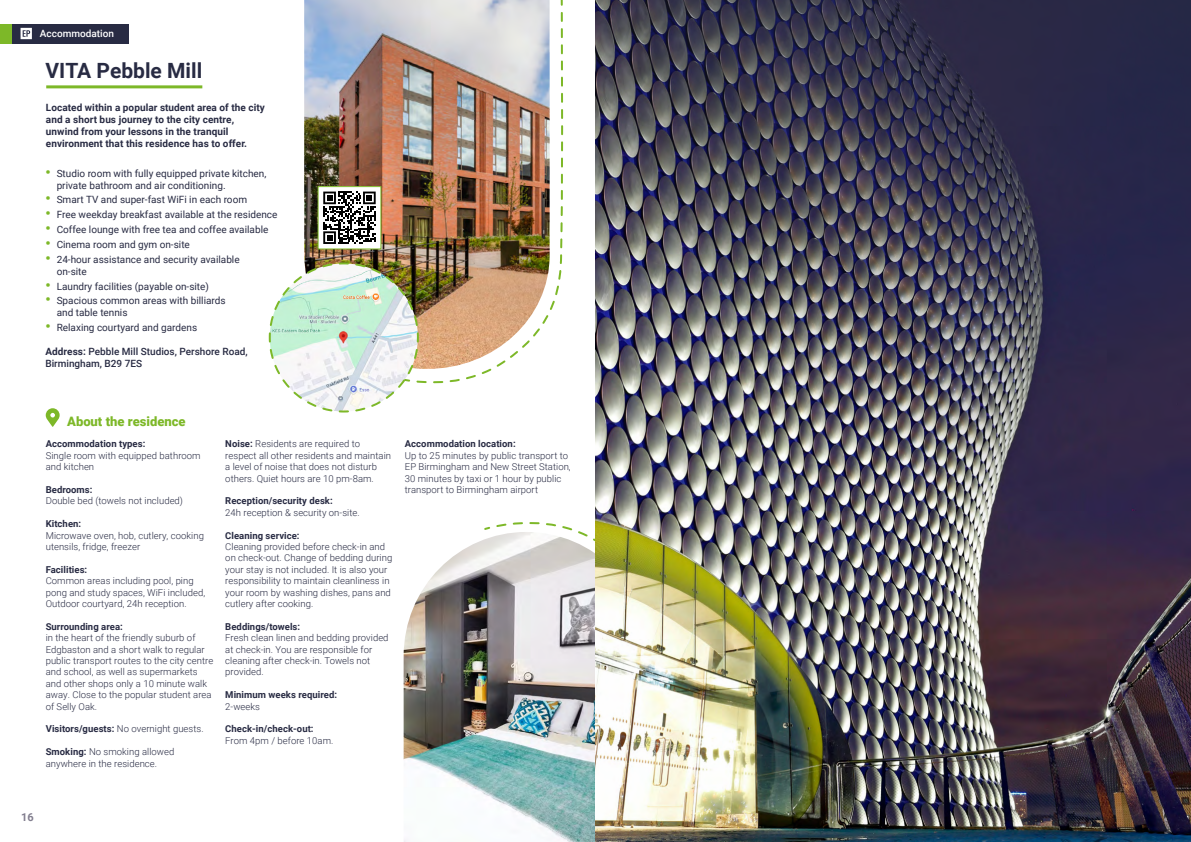
<style>
.page{position:relative;width:1191px;height:842px;background:#fff}
.page>*{position:absolute;margin:0;border:0;box-sizing:border-box;transform-origin:0 0}
.t1{font:700 21px "Roboto";color:#282b43}
.t2{font:900 13px "Roboto";color:#7db828}
.t3{font:700 11px "Roboto";color:#827e8f}
.t4{font:10px/12px "Roboto";color:#282b43}
.t5{font:700 10px/12px "Roboto";letter-spacing:.005em;color:#282b43}
.t6{font:500 10px/12px "Roboto";color:#282b43}
.t7{font:500 10px "Roboto";color:#fff}
.t8{font:300 9.5px/11.4px "Roboto";letter-spacing:.005em;color:#282b43}
.t9{font:700 9.5px "Roboto";letter-spacing:.005em;color:#282b43}
.s1{font-weight:900;font-size:14px;color:#7db828}
.s2{font-weight:700}
</style>
<div class="page">
<svg style="left:549px;top:0;width:14px;height:310px"></svg>
<img style="left:304px;top:0;width:245px;height:367px">
<div style="left:11px;top:24px;width:118px;height:19px;background:#282b43"></div>
<div style="left:0;top:24px;width:11px;height:19px;background:#7db828"></div>
<svg style="left:21px;top:28px;width:11px;height:11px"></svg>
<svg style="left:498px;top:522px;width:58px;height:3px"></svg>
<img style="left:403px;top:532px;width:192px;height:310px">
<hr style="left:46px;top:85px;width:156px;height:3px;background:#7db828">
<svg style="left:46px;top:408px;width:14px;height:19px"></svg>
<img style="left:268px;top:261px;width:225px;height:152px">
<div style="left:320px;top:188px;width:59px;height:60px;background:#fff"></div>
<svg style="left:323px;top:192px;width:53px;height:52px"></svg>
<div style="left:317px;top:186px;width:64px;height:63px;border:1px solid #7db828"></div>
<img style="left:595px;top:0;width:596px;height:842px">
<p class="t7" style="left:40px;top:26px;width:76px">Accommodation</p>
<h1 class="t1" style="left:46px;top:56px;width:158px">VITA Pebble Mill</h1>
<p class="t5" style="left:46px;top:101px;width:220px">Located within a popular student area of the city and a short bus journey to the city centre, unwind from your lessons in the tranquil environment that this residence has to offer.</p>
<p class="t4" style="left:57px;top:167px;width:211px;text-indent:-11px"><span class="s1">•</span> Studio room with fully equipped private kitchen, private bathroom and air conditioning.</p>
<p class="t4" style="left:45px;top:193px;width:203px"><span class="s1">•</span> Smart TV and super-fast WiFi in each room</p>
<p class="t4" style="left:45px;top:208px;width:233px"><span class="s1">•</span> Free weekday breakfast available at the residence</p>
<p class="t4" style="left:45px;top:223px;width:224px"><span class="s1">•</span> Coffee lounge with free tea and coffee available</p>
<p class="t4" style="left:45px;top:238px;width:146px"><span class="s1">•</span> Cinema room and gym on-site</p>
<p class="t4" style="left:57px;top:253px;width:184px;text-indent:-11px"><span class="s1">•</span> 24-hour assistance and security available on-site</p>
<p class="t4" style="left:45px;top:280px;width:165px"><span class="s1">•</span> Laundry facilities (payable on-site)</p>
<p class="t4" style="left:57px;top:294px;width:170px;text-indent:-11px"><span class="s1">•</span> Spacious common areas with billiards and table tennis</p>
<p class="t4" style="left:45px;top:321px;width:153px"><span class="s1">•</span> Relaxing courtyard and gardens</p>
<p class="t6" style="left:45px;top:345px;width:204px"><span class="s2">Address:</span> Pebble Mill Studios, Pershore Road,<br>Birmingham, B29 7ES</p>
<h2 class="t2" style="left:67px;top:412px;width:120px">About the residence</h2>
<p class="t9" style="left:46px;top:437px;width:101px">Accommodation types:</p>
<p class="t8" style="left:46px;top:449px;width:156px">Single room with equipped bathroom and kitchen</p>
<p class="t9" style="left:46px;top:483px;width:48px">Bedrooms:</p>
<p class="t8" style="left:46px;top:495px;width:139px">Double bed (towels not included)</p>
<p class="t9" style="left:46px;top:517px;width:37px">Kitchen:</p>
<p class="t8" style="left:46px;top:529px;width:160px">Microwave oven, hob, cutlery, cooking utensils, fridge, freezer</p>
<p class="t9" style="left:46px;top:563px;width:43px">Facilities:</p>
<p class="t8" style="left:46px;top:575px;width:161px">Common areas including pool, ping pong and study spaces, WiFi included,<br>Outdoor courtyard, 24h reception.</p>
<p class="t9" style="left:46px;top:620px;width:79px">Surrounding area:</p>
<p class="t8" style="left:46px;top:632px;width:169px">in the heart of the friendly suburb of Edgbaston and a short walk to regular public transport routes to the city centre and school, as well as supermarkets and other shops only a 10 minute walk away. Close to the popular student area of Selly Oak.</p>
<p class="t8" style="left:46px;top:723px;width:159px"><span class="s2">Visitors/guests:</span> No overnight guests.</p>
<p class="t8" style="left:46px;top:746px;width:130px"><span class="s2">Smoking:</span> No smoking allowed anywhere in the residence.</p>
<p class="t8" style="left:225px;top:438px;width:167px"><span class="s2">Noise:</span> Residents are required to respect all other residents and maintain a level of noise that does not disturb others. Quiet hours are 10 pm-8am.</p>
<p class="t9" style="left:225px;top:494px;width:109px">Reception/security desk:</p>
<p class="t8" style="left:225px;top:506px;width:136px">24h reception &amp; security on-site.</p>
<p class="t9" style="left:225px;top:529px;width:76px">Cleaning service:</p>
<p class="t8" style="left:225px;top:541px;width:168px">Cleaning provided before check-in and on check-out. Change of bedding during your stay is not included. It is also your responsibility to maintain cleanliness in your room by washing dishes, pans and cutlery after cooking.</p>
<p class="t9" style="left:225px;top:620px;width:76px">Beddings/towels:</p>
<p class="t8" style="left:225px;top:632px;width:165px">Fresh clean linen and bedding provided at check-in. You are responsible for cleaning after check-in. Towels not provided.</p>
<p class="t9" style="left:225px;top:688px;width:113px">Minimum weeks required:</p>
<p class="t8" style="left:225px;top:700px;width:36px">2-weeks</p>
<p class="t9" style="left:225px;top:722px;width:90px">Check-in/check-out:</p>
<p class="t8" style="left:225px;top:734px;width:110px">From 4pm / before 10am.</p>
<p class="t9" style="left:405px;top:437px;width:112px">Accommodation location:</p>
<p class="t8" style="left:405px;top:449px;width:167px">Up to 25 minutes by public transport to EP Birmingham and New Street Station, 30 minutes by taxi or 1 hour by public transport to Birmingham airport</p>
<p class="t3" style="left:21px;top:810px;width:14px">16</p>
</div>
